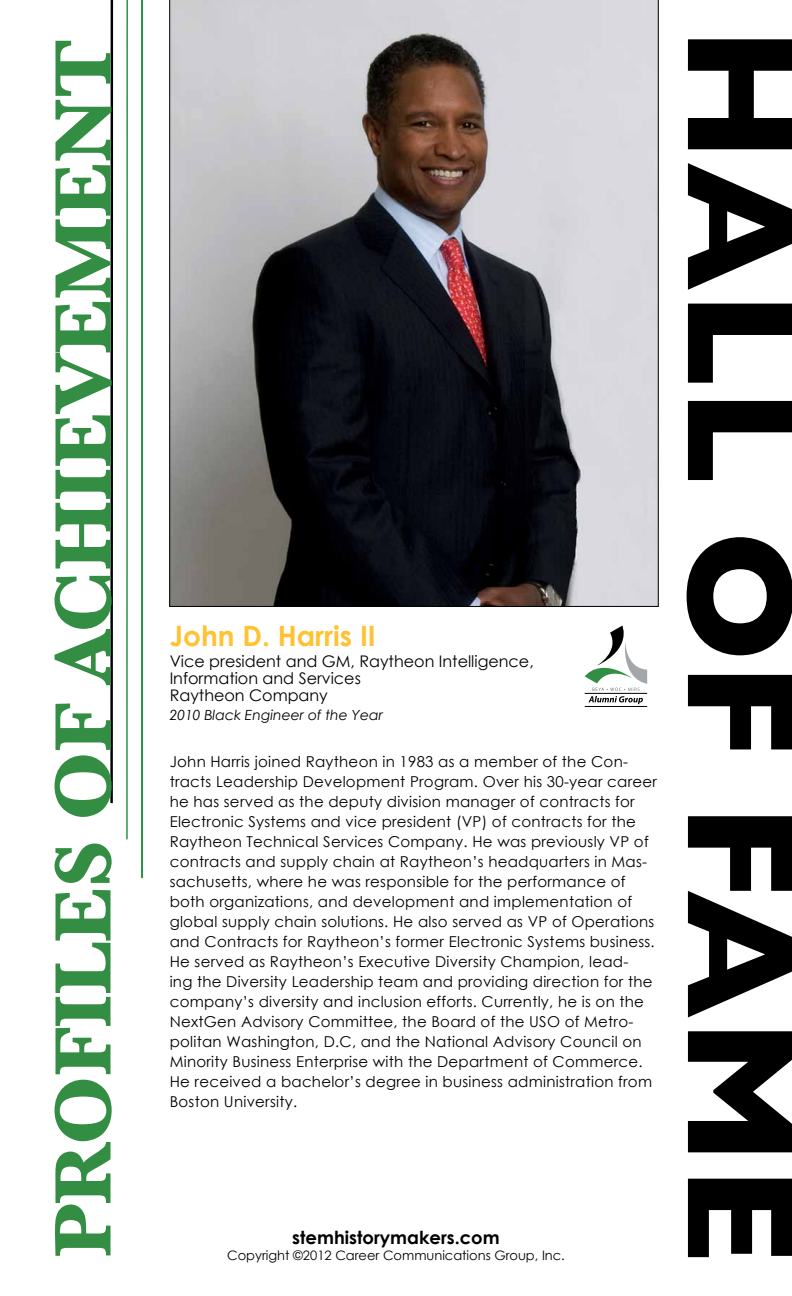
<style>
.page{position:relative;width:792px;height:1296px;background:#fff}
.page>*{position:absolute;margin:0;border:0;box-sizing:border-box;transform-origin:0 0}
.t1{font:700 28px "Century Gothic";color:#ffc233}
.t2{font:700 18px "Century Gothic";color:#000}
.t3{font:16px/17px "Century Gothic";color:#000}
.t4{font:15px/20px "Century Gothic";letter-spacing:.015em;color:#000}
.t5{font:italic 14px "Century Gothic";color:#000}
.t6{font:13px "Century Gothic";color:#000}
</style>
<div class="page">
<svg style="left:687px;top:39px;width:105px;height:1218px"></svg>
<hr style="left:126px;top:0;width:2px;height:839px;background:#2b9044">
<hr style="left:110px;top:0;width:3px;height:803px;background:#000">
<hr style="left:141px;top:0;width:2px;height:878px;background:#2b9044">
<svg style="left:55px;top:41px;width:57px;height:1215px"></svg>
<svg style="left:585px;top:626px;width:62px;height:78px"></svg>
<hr style="left:585px;top:693px;width:62px;height:1px;background:#000">
<hr style="left:585px;top:706px;width:62px;height:1px;background:#000">
<svg style="left:169px;top:0;width:490px;height:607px;background:#7a777a"></svg>
<h1 class="t1" style="left:170px;top:618px;width:208px">John D. Harris II</h1>
<p class="t3" style="left:170px;top:653px;width:366px">Vice president and GM, Raytheon Intelligence,<br>Information and Services<br>Raytheon Company</p>
<p class="t5" style="left:170px;top:706px;width:215px">2010 Black Engineer of the Year</p>
<p class="t4" style="left:170px;top:752px;width:489px">John Harris joined Raytheon in 1983 as a member of the Con&shy;tracts Leadership Development Program. Over his 30-year career he has served as the deputy division manager of contracts for Electronic Systems and vice president (VP) of contracts for the Raytheon Technical Services Company. He was previously VP of contracts and supply chain at Raytheon’s headquarters in Mas&shy;sachusetts, where he was responsible for the performance of both organizations, and development and implementation of global supply chain solutions. He also served as VP of Operations and Contracts for Raytheon’s former Electronic Systems business.<br>He served as Raytheon’s Executive Diversity Champion, lead-<br>ing the Diversity Leadership team and providing direction for the company’s diversity and inclusion efforts. Currently, he is on the NextGen Advisory Committee, the Board of the USO of Metro&shy;politan Washington, D.C, and the National Advisory Council on Minority Business Enterprise with the Department of Commerce.<br>He received a bachelor’s degree in business administration from Boston University.</p>
<p class="t2" style="left:292px;top:1226px;width:209px">stemhistorymakers.com</p>
<p class="t6" style="left:227px;top:1247px;width:339px">Copyright ©2012 Career Communications Group, Inc.</p>
</div>
